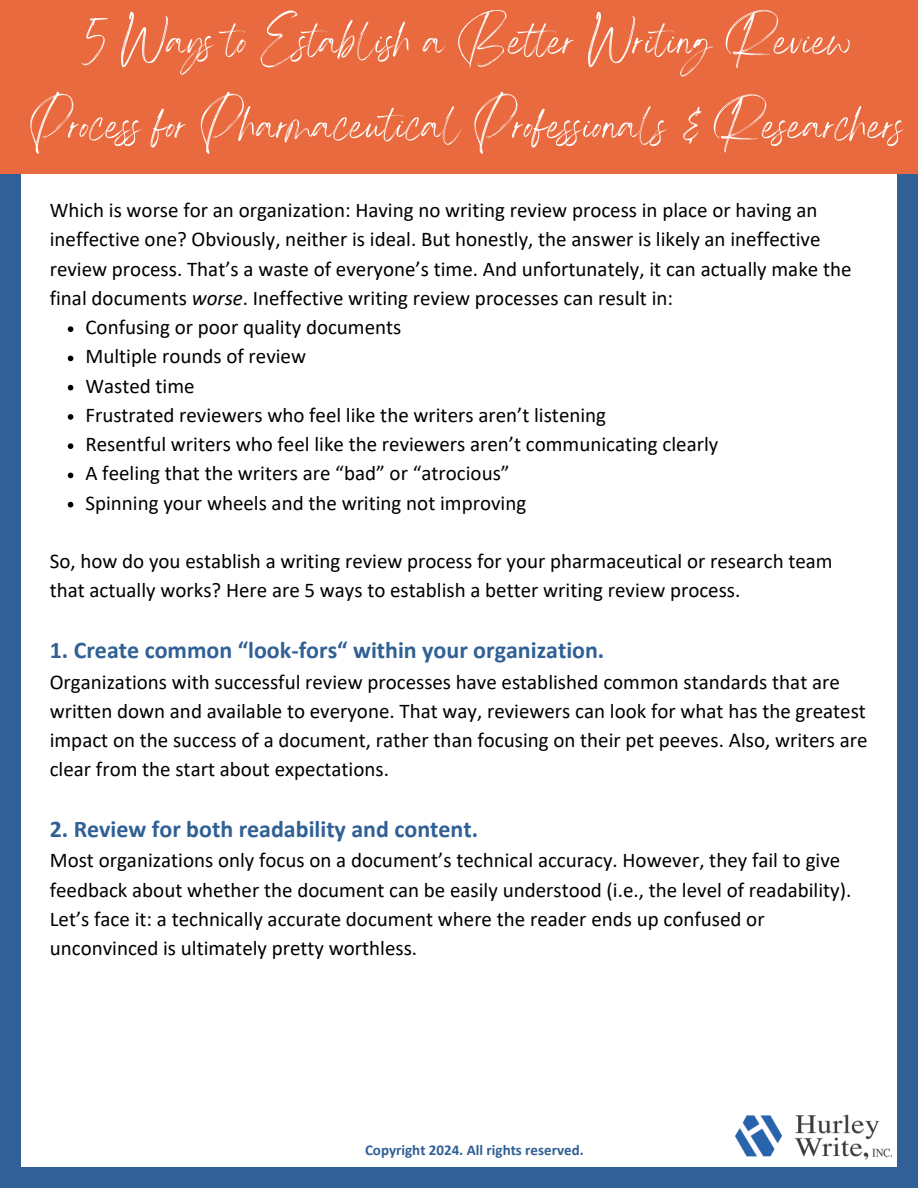
<style>
.page{position:relative;width:918px;height:1188px;background:#fff}
.page>*{position:absolute;margin:0;border:0;box-sizing:border-box;transform-origin:0 0}
.t1{font:60.6px/84.3px "Angella White";color:#fff;text-align:center}
.t2{font:700 24px "Calibri";color:#306095}
.t3{font:21px/29.2px "Calibri";color:#000}
.t4{font:700 15px "Calibri";color:#306095}
.s1{font-style:italic}
</style>
<div class="page">
<svg style="left:68px;top:326px;width:5px;height:6px"></svg>
<svg style="left:68px;top:356px;width:5px;height:5px"></svg>
<svg style="left:68px;top:385px;width:5px;height:5px"></svg>
<svg style="left:68px;top:414px;width:5px;height:6px"></svg>
<svg style="left:68px;top:443px;width:5px;height:6px"></svg>
<svg style="left:68px;top:473px;width:5px;height:5px"></svg>
<svg style="left:68px;top:502px;width:5px;height:5px"></svg>
<div style="left:0;top:1167px;width:918px;height:21px;background:#306095"></div>
<div style="left:897px;top:22px;width:21px;height:1166px;background:#306095"></div>
<div style="left:0;top:22px;width:21px;height:1166px;background:#306095"></div>
<img style="left:736px;top:1114px;width:155px;height:46px">
<div style="left:0;top:0;width:918px;height:174px;background:#e96a3f"></div>
<p class="t1" style="left:29px;top:0;width:877px">5 Ways to Establish a Bet er Writing Review<br>Process for Pharmaceutical Professionals &amp; Researchers</p>
<h1 class="t3" style="left:50px;top:197px;width:803px">Which is worse for an organization: Having no writing review process in place or having an ineffective one? Obviously, neither is ideal. But honestly, the answer is likely an ineffective review process. That’s a waste of everyone’s time. And unfortunately, it can actually make the final documents <span class="s1">worse</span>. Ineffective writing review processes can result in:</h1>
<h2 class="t3" style="left:85px;top:314px;width:317px">Confusing or poor quality documents</h2>
<p class="t3" style="left:85px;top:344px;width:222px">Multiple rounds of review</p>
<p class="t3" style="left:85px;top:373px;width:111px">Wasted time</p>
<p class="t3" style="left:85px;top:402px;width:522px">Frustrated reviewers who feel like the writers aren’t listening</p>
<p class="t3" style="left:85px;top:431px;width:634px">Resentful writers who feel like the reviewers aren’t communicating clearly</p>
<p class="t3" style="left:85px;top:461px;width:426px">A feeling that the writers are “bad” or “atrocious”</p>
<p class="t3" style="left:85px;top:490px;width:442px">Spinning your wheels and the writing not improving</p>
<p class="t3" style="left:50px;top:548px;width:784px">So, how do you establish a writing review process for your pharmaceutical or research team that actually works? Here are 5 ways to establish a better writing review process.</p>
<h2 class="t2" style="left:50px;top:640px;width:556px">1. Create common “look-fors“ within your organization.</h2>
<h2 class="t3" style="left:50px;top:669px;width:819px">Organizations with successful review processes have established common standards that are written down and available to everyone. That way, reviewers can look for what has the greatest impact on the success of a document, rather than focusing on their pet peeves. Also, writers are clear from the start about expectations.</h2>
<h2 class="t2" style="left:50px;top:819px;width:430px">2. Review for both readability and content.</h2>
<h2 class="t3" style="left:50px;top:848px;width:803px">Most organizations only focus on a document’s technical accuracy. However, they fail to give feedback about whether the document can be easily understood (i.e., the level of readability).<br>Let’s face it: a technically accurate document where the reader ends up confused or unconvinced is ultimately pretty worthless.</h2>
<h2 class="t4" style="left:365px;top:1144px;width:220px">Copyright 2024. All rights reserved.</h2>
</div>
